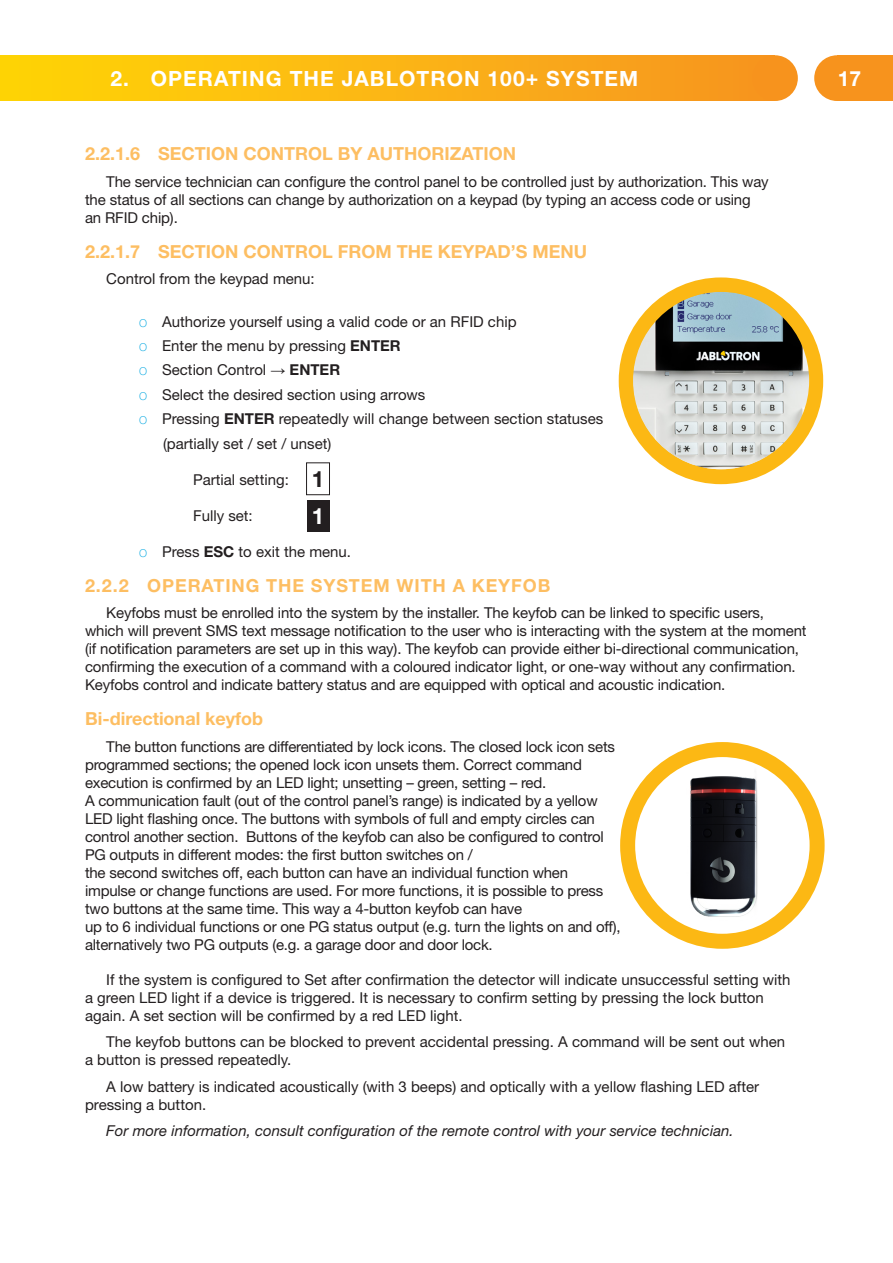
<style>
.page{position:relative;width:893px;height:1263px;background:#fff}
.page>*{position:absolute;margin:0;border:0;box-sizing:border-box;transform-origin:0 0}
.zakladni_pismo{font:700 22.5px "Helvetica Neue LT Pro";color:#231f20}
.zakladni_pismo-2{font:700 22.5px "Helvetica Neue LT Pro";color:#fff}
.zakladni_pismo-3{font:700 21px "Helvetica Neue CE";letter-spacing:.05em;color:#fff}
.zakladni_pismo-4{font:700 18px "Helvetica Neue LT Pro";color:#fdbe62}
.zakladni_pismo-5{font:700 18px "Helvetica Neue LT Pro";letter-spacing:.05em;color:#fdbe62}
.zakladni_pismo-6{font:15px/18px "Helvetica Neue LT Pro";letter-spacing:-.01em;color:#231f20}
.zakladni_pismo-7{font:italic 15px "Helvetica Neue LT Pro";color:#231f20}
.s1{font-weight:100;color:#00a6e0}
.s2{font-weight:700}
.s3{font-family:"Arial Narrow"}
</style>
<div class="page">
<div style="left:837px;top:55px;width:56px;height:46px;background:#f7931d"></div>
<div style="left:814px;top:55px;width:46px;height:46px;background:#f7931d;border-radius:50%"></div>
<div style="left:0;top:55px;width:775px;height:46px;background:linear-gradient(to right,#ffd606,#f79421)"></div>
<div style="left:752px;top:55px;width:46px;height:46px;background:#f7931d;border-radius:50%"></div>
<div style="left:619px;top:277px;width:204px;height:207px;border:15px solid #fcb814;border-radius:50%"></div>
<img style="left:633px;top:292px;width:176px;height:177px">
<div style="left:306px;top:462px;width:24px;height:33px;border:1px solid #231f20"></div>
<div style="left:307px;top:500px;width:22px;height:32px;background:#231f20"></div>
<img style="left:628px;top:753px;width:187px;height:177px">
<div style="left:620px;top:742px;width:205px;height:207px;border:15px solid #fcb814;border-radius:50%"></div>
<p class="zakladni_pismo-3" style="left:111px;top:66px;width:529px">2. OPERATING THE JABLOTRON 100+ SYSTEM</p>
<p class="zakladni_pismo-4" style="left:85px;top:142px;width:433px">2.2.1.6 SECTION CONTROL BY AUTHORIZATION</p>
<p class="zakladni_pismo-6" style="left:85px;top:172px;width:685px;text-indent:21px">The service technician can configure the control panel to be controlled just by authorization. This way the status of all sections can change by authorization on a keypad (by typing an access code or using an RFID chip).</p>
<p class="zakladni_pismo-4" style="left:85px;top:240px;width:504px">2.2.1.7 SECTION CONTROL FROM THE KEYPAD’S MENU</p>
<p class="zakladni_pismo-6" style="left:106px;top:270px;width:210px">Control from the keypad menu:</p>
<p class="zakladni_pismo-6" style="left:139px;top:312px;width:379px"><span class="s1">o</span> Authorize yourself using a valid code or an RFID chip</p>
<p class="zakladni_pismo-6" style="left:139px;top:336px;width:263px"><span class="s1">o</span> Enter the menu by pressing <span class="s2">ENTER</span></p>
<p class="zakladni_pismo-6" style="left:139px;top:361px;width:203px"><span class="s1">o</span> Section Control <span class="s3">→</span> <span class="s2">ENTER</span></p>
<p class="zakladni_pismo-6" style="left:139px;top:385px;width:288px"><span class="s1">o</span> Select the desired section using arrows</p>
<p class="zakladni_pismo-6" style="left:139px;top:409px;width:466px"><span class="s1">o</span> Pressing <span class="s2">ENTER</span> repeatedly will change between section statuses</p>
<p class="zakladni_pismo-6" style="left:163px;top:434px;width:170px">(partially set / set / unset)</p>
<p class="zakladni_pismo-6" style="left:193px;top:470px;width:97px">Partial setting:</p>
<p class="zakladni_pismo-6" style="left:193px;top:506px;width:61px">Fully set:</p>
<p class="zakladni_pismo-6" style="left:139px;top:542px;width:214px"><span class="s1">o</span> Press <span class="s2">ESC</span> to exit the menu.</p>
<p class="zakladni_pismo-5" style="left:85px;top:574px;width:467px">2.2.2 OPERATING THE SYSTEM WITH A KEYFOB</p>
<p class="zakladni_pismo-6" style="left:85px;top:603px;width:723px;text-indent:21px">Keyfobs must be enrolled into the system by the installer. The keyfob can be linked to specific users,<br>which will prevent SMS text message notification to the user who is interacting with the system at the moment (if notification parameters are set up in this way). The keyfob can provide either bi-directional communication, confirming the execution of a command with a coloured indicator light, or one-way without any confirmation.<br>Keyfobs control and indicate battery status and are equipped with optical and acoustic indication.</p>
<p class="zakladni_pismo-4" style="left:85px;top:707px;width:180px">Bi-directional keyfob</p>
<p class="zakladni_pismo-6" style="left:85px;top:737px;width:537px;text-indent:21px">The button functions are differentiated by lock icons. The closed lock icon sets programmed sections; the opened lock icon unsets them. Correct command execution is confirmed by an LED light; unsetting – green, setting – red.<br>A communication fault (out of the control panel’s range) is indicated by a yellow LED light flashing once. The buttons with symbols of full and empty circles can control another section. Buttons of the keyfob can also be configured to control PG outputs in different modes: the first button switches on /<br>the second switches off, each button can have an individual function when impulse or change functions are used. For more functions, it is possible to press two buttons at the same time. This way a 4-button keyfob can have<br>up to 6 individual functions or one PG status output (e.g. turn the lights on and off), alternatively two PG outputs (e.g. a garage door and door lock.</p>
<p class="zakladni_pismo-6" style="left:85px;top:970px;width:707px;text-indent:21px">If the system is configured to Set after confirmation the detector will indicate unsuccessful setting with a green LED light if a device is triggered. It is necessary to confirm setting by pressing the lock button again. A set section will be confirmed by a red LED light.</p>
<p class="zakladni_pismo-6" style="left:85px;top:1032px;width:702px;text-indent:21px">The keyfob buttons can be blocked to prevent accidental pressing. A command will be sent out when a button is pressed repeatedly.</p>
<p class="zakladni_pismo-6" style="left:85px;top:1077px;width:676px;text-indent:21px">A low battery is indicated acoustically (with 3 beeps) and optically with a yellow flashing LED after pressing a button.</p>
<p class="zakladni_pismo-7" style="left:106px;top:1121px;width:629px">For more information, consult configuration of the remote control with your service technician.</p>
<p class="zakladni_pismo" style="left:312px;top:465px;width:14px">1</p>
<p class="zakladni_pismo-2" style="left:312px;top:502px;width:14px">1</p>
<h2 class="zakladni_pismo-3" style="left:838px;top:66px;width:25px">17</h2>
</div>
